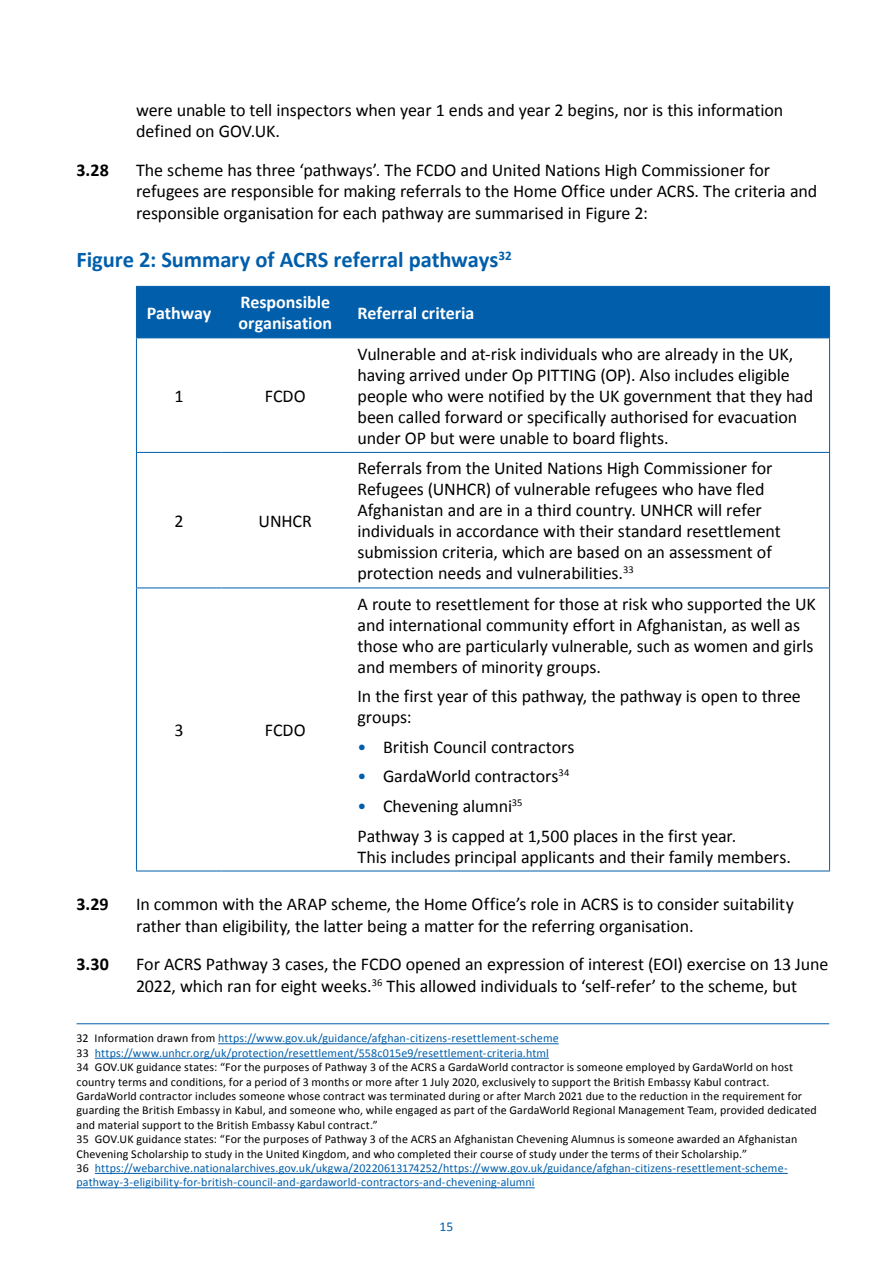
<style>
.page{position:relative;width:893px;height:1263px;background:#fff}
.page>*{position:absolute;margin:0;border:0;box-sizing:border-box;transform-origin:0 0}
.H3{font:700 22.5px "Calibri";letter-spacing:-.005em;color:#005eaa}
.Table_Text{font:18px/21px "Calibri";letter-spacing:-.005em;color:#000}
.Table_Bullets{font:18px "Calibri";letter-spacing:-.005em;color:#000}
.Column_Heads{font:700 18px/21px "Calibri";color:#fff}
.t1{font:700 18px "Calibri";color:#000}
.t2{font:13.5px "Calibri";color:#005eaa}
.Footnotes{font:12px/14.4px "Calibri";letter-spacing:.01em;color:#000}
.Footnotes-2{font:12px/14.4px "Calibri";letter-spacing:.01em;color:#005eaa}
.s1{color:#005eaa}
.s2{color:#000}
</style>
<div class="page">
<div style="left:137px;top:287px;width:692px;height:50px;background:#005eaa"></div>
<hr style="left:136px;top:452px;width:85px;height:1px;background:#005eaa">
<hr style="left:221px;top:452px;width:128px;height:1px;background:#005eaa">
<hr style="left:349px;top:452px;width:481px;height:1px;background:#005eaa">
<hr style="left:136px;top:587px;width:85px;height:1px;background:#005eaa">
<hr style="left:221px;top:587px;width:128px;height:1px;background:#005eaa">
<hr style="left:349px;top:587px;width:481px;height:1px;background:#005eaa">
<hr style="left:136px;top:871px;width:85px;height:1px;background:#005eaa">
<hr style="left:221px;top:871px;width:128px;height:1px;background:#005eaa">
<hr style="left:349px;top:871px;width:481px;height:1px;background:#005eaa">
<hr style="left:136px;top:286px;width:85px;height:1px;background:#005eaa">
<hr style="left:221px;top:286px;width:128px;height:1px;background:#005eaa">
<hr style="left:349px;top:286px;width:481px;height:1px;background:#005eaa">
<hr style="left:136px;top:337px;width:85px;height:1px;background:#005eaa">
<hr style="left:221px;top:337px;width:128px;height:1px;background:#005eaa">
<hr style="left:349px;top:337px;width:481px;height:1px;background:#005eaa">
<hr style="left:136px;top:287px;width:1px;height:50px;background:#005eaa">
<hr style="left:829px;top:287px;width:1px;height:50px;background:#005eaa">
<hr style="left:136px;top:338px;width:1px;height:114px;background:#005eaa">
<hr style="left:136px;top:453px;width:1px;height:134px;background:#005eaa">
<hr style="left:136px;top:588px;width:1px;height:283px;background:#005eaa">
<hr style="left:829px;top:338px;width:1px;height:114px;background:#005eaa">
<hr style="left:829px;top:453px;width:1px;height:134px;background:#005eaa">
<hr style="left:829px;top:588px;width:1px;height:283px;background:#005eaa">
<hr style="left:77px;top:1023px;width:752px;height:1px;background:#005eaa">
<hr style="left:218px;top:1043px;width:341px;height:1px;background:#005eaa">
<hr style="left:95px;top:1058px;width:454px;height:1px;background:#005eaa">
<hr style="left:95px;top:1173px;width:693px;height:1px;background:#005eaa">
<hr style="left:77px;top:1187px;width:458px;height:1px;background:#005eaa">
<p class="Table_Text" style="left:136px;top:98px;width:649px;line-height:21.6px">were unable to tell inspectors when year 1 ends and year 2 begins, nor is this information defined on GOV.UK.</p>
<p class="t1" style="left:77px;top:157px;width:34px">3.28</p>
<p class="Table_Text" style="left:136px;top:158px;width:683px;line-height:21.6px">The scheme has three ‘pathways’. The FCDO and United Nations High Commissioner for refugees are responsible for making referrals to the Home Office under ACRS. The criteria and responsible organisation for each pathway are summarised in Figure 2:</p>
<h4 class="H3" style="left:77px;top:244px;width:437px">Figure 2: Summary of ACRS referral pathways<sup>32</sup></h4>
<p class="Column_Heads" style="left:147px;top:302px;width:66px">Pathway</p>
<p class="Column_Heads" style="left:239px;top:291px;width:95px">Responsible organisation</p>
<p class="Column_Heads" style="left:358px;top:302px;width:118px">Referral criteria</p>
<p class="Table_Text" style="left:174px;top:385px;width:11px">1</p>
<p class="Table_Text" style="left:265px;top:385px;width:42px">FCDO</p>
<p class="Table_Text" style="left:174px;top:510px;width:11px">2</p>
<p class="Table_Text" style="left:259px;top:510px;width:55px">UNHCR</p>
<p class="Table_Text" style="left:174px;top:719px;width:11px">3</p>
<p class="Table_Text" style="left:265px;top:719px;width:42px">FCDO</p>
<p class="Table_Text" style="left:358px;top:343px;width:457px">Vulnerable and at-risk individuals who are already in the UK, having arrived under Op PITTING (OP). Also includes eligible people who were notified by the UK government that they had been called forward or specifically authorised for evacuation under OP but were unable to board flights.</p>
<p class="Table_Text" style="left:358px;top:457px;width:425px">Referrals from the United Nations High Commissioner for Refugees (UNHCR) of vulnerable refugees who have fled Afghanistan and are in a third country. UNHCR will refer individuals in accordance with their standard resettlement submission criteria, which are based on an assessment of protection needs and vulnerabilities.<sup>33</sup></p>
<p class="Table_Text" style="left:358px;top:593px;width:460px">A route to resettlement for those at risk who supported the UK and international community effort in Afghanistan, as well as those who are particularly vulnerable, such as women and girls and members of minority groups.</p>
<p class="Table_Text" style="left:358px;top:685px;width:445px">In the first year of this pathway, the pathway is open to three groups:</p>
<h4 class="Table_Bullets" style="left:358px;top:734px;width:219px"><span class="s1">•</span> British Council contractors</h4>
<h4 class="Table_Bullets" style="left:358px;top:764px;width:213px"><span class="s1">•</span> GardaWorld contractors<sup>34</sup></h4>
<h4 class="Table_Bullets" style="left:358px;top:793px;width:167px"><span class="s1">•</span> Chevening alumni<sup>35</sup></h4>
<p class="Table_Text" style="left:358px;top:824px;width:435px">Pathway 3 is capped at 1,500 places in the first year.<br>This includes principal applicants and their family members.</p>
<p class="t1" style="left:77px;top:891px;width:34px">3.29</p>
<p class="Table_Text" style="left:136px;top:893px;width:659px;line-height:21.6px">In common with the ARAP scheme, the Home Office’s role in ACRS is to consider suitability rather than eligibility, the latter being a matter for the referring organisation.</p>
<p class="t1" style="left:77px;top:951px;width:34px">3.30</p>
<p class="Table_Text" style="left:136px;top:953px;width:694px;line-height:21.6px">For ACRS Pathway 3 cases, the FCDO opened an expression of interest (EOI) exercise on 13 June<br>2022, which ran for eight weeks.<sup>36</sup> This allowed individuals to ‘self-refer’ to the scheme, but</p>
<p class="Footnotes-2" style="left:77px;top:1031px;width:484px"><span class="s2">32 Information drawn from</span> https://www.gov.uk/guidance/afghan-citizens-resettlement-scheme</p>
<p class="Footnotes-2" style="left:77px;top:1045px;width:474px"><span class="s2">33</span> https://www.unhcr.org/uk/protection/resettlement/558c015e9/resettlement-criteria.html</p>
<p class="Footnotes" style="left:77px;top:1060px;width:742px">34 GOV.UK guidance states: “For the purposes of Pathway 3 of the ACRS a GardaWorld contractor is someone employed by GardaWorld on host country terms and conditions, for a period of 3 months or more after 1 July 2020, exclusively to support the British Embassy Kabul contract.<br>GardaWorld contractor includes someone whose contract was terminated during or after March 2021 due to the reduction in the requirement for guarding the British Embassy in Kabul, and someone who, while engaged as part of the GardaWorld Regional Management Team, provided dedicated and material support to the British Embassy Kabul contract.”</p>
<p class="Footnotes" style="left:77px;top:1132px;width:722px">35 GOV.UK guidance states: “For the purposes of Pathway 3 of the ACRS an Afghanistan Chevening Alumnus is someone awarded an Afghanistan<br>Chevening Scholarship to study in the United Kingdom, and who completed their course of study under the terms of their Scholarship.”</p>
<p class="Footnotes-2" style="left:77px;top:1160px;width:713px"><span class="s2">36</span> https://webarchive.nationalarchives.gov.uk/ukgwa/20220613174252/https://www.gov.uk/guidance/afghan-citizens-resettlement-scheme&shy;pathway-3-eligibility-for-british-council-and-gardaworld-contractors-and-chevening-alumni</p>
<p class="t2" style="left:440px;top:1217px;width:15px">15</p>
</div>
